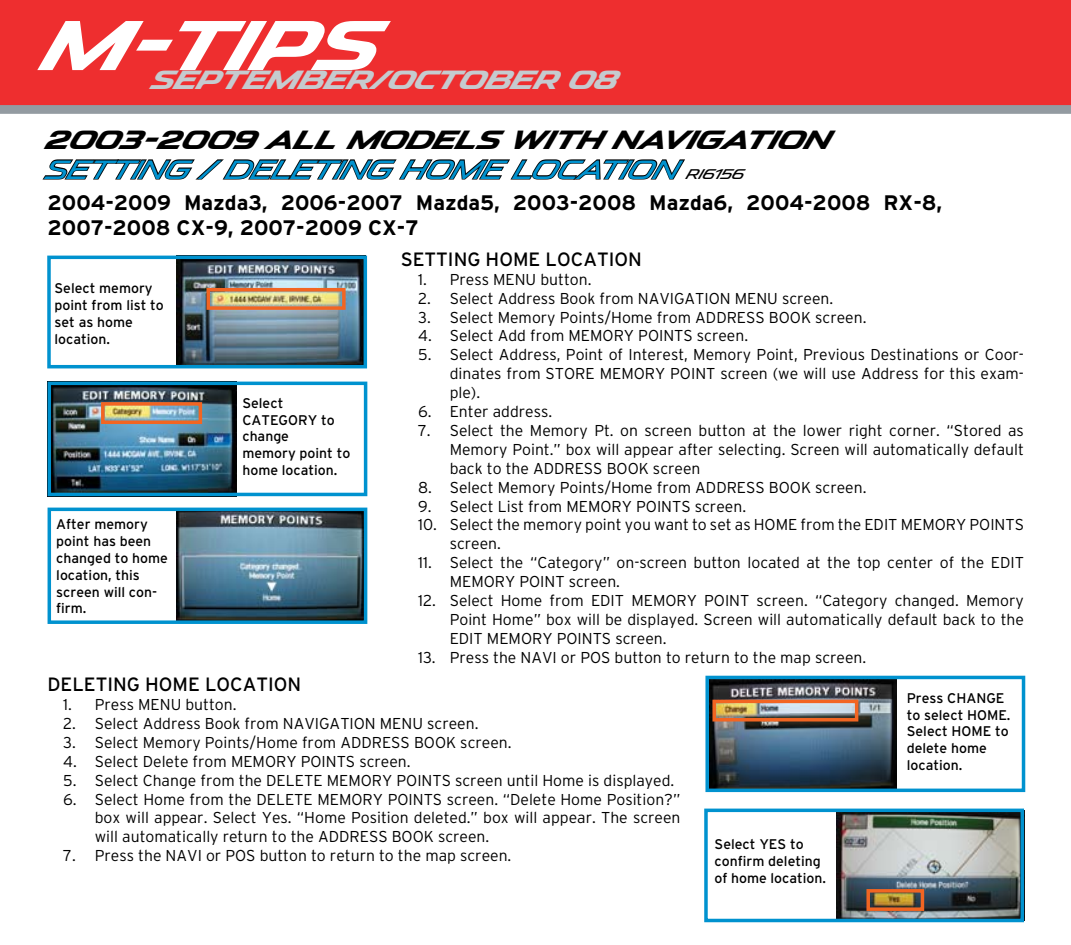
<style>
.page{position:relative;width:1071px;height:945px;background:#fff}
.page>*{position:absolute;margin:0;border:0;box-sizing:border-box;transform-origin:0 0}
.t1{font:700 70px "Mazda";color:#fff}
.t2{font:700 26.25px/29.4px "Mazda";color:#000}
.t3{font:700 26.25px "Mazda";color:#c5cbcf}
.t4{font:700 21px/25.2px "Interstate";color:#000}
.t5{font:19.25px "Interstate";color:#000}
.t6{font:300 15.75px/18.9px "Interstate";color:#000}
.t7{font:14px/16.8px "Interstate";color:#000}
.s1{font-weight:400;color:#0092cf}
.s2{font-weight:400;font-size:14px}
</style>
<div class="page">
<svg style="left:0;top:0;width:1070px;height:114px;background:#e73638"></svg>
<svg style="left:1070px;top:0;width:1px;height:114px"></svg>
<img style="left:710px;top:681px;width:187px;height:106px">
<div style="left:705px;top:676px;width:320px;height:116px;border:4px solid #0092cf"></div>
<img style="left:177px;top:513px;width:185px;height:106px">
<div style="left:48px;top:508px;width:319px;height:116px;border:4px solid #0092cf"></div>
<img style="left:53px;top:387px;width:184px;height:104px">
<div style="left:48px;top:382px;width:319px;height:114px;border:4px solid #0092cf"></div>
<img style="left:177px;top:261px;width:185px;height:102px">
<div style="left:47px;top:256px;width:320px;height:112px;border:4px solid #0092cf"></div>
<svg style="left:42px;top:159px;width:643px;height:21px"></svg>
<img style="left:836px;top:814px;width:183px;height:103px">
<div style="left:206px;top:288px;width:140px;height:22px;border:4px solid #f26522"></div>
<div style="left:101px;top:402px;width:101px;height:22px;border:4px solid #f26522"></div>
<div style="left:704px;top:809px;width:320px;height:113px;border:4px solid #0092cf"></div>
<div style="left:712px;top:700px;width:146px;height:22px;border:4px solid #f26522"></div>
<div style="left:866px;top:889px;width:58px;height:22px;border:4px solid #f26522"></div>
<h1 class="t1" style="left:47px;top:3px;width:336px">M-TIPS</h1>
<h2 class="t3" style="left:153px;top:64px;width:468px">SEPTEMBER/OCTOBER 08</h2>
<h2 class="t2" style="left:48px;top:126px;width:786px">2003-2009 ALL MODELS WITH NAVIGATION<br><span class="s1">SETTING / DELETING HOME LOCATION</span> <span class="s2">RI6156</span></h2>
<h3 class="t4" style="left:48px;top:189px;width:896px">2004-2009 Mazda3, 2006-2007 Mazda5, 2003-2008 Mazda6, 2004-2008 RX-8,<br>2007-2008 CX-9, 2007-2009 CX-7</h3>
<p class="t5" style="left:401px;top:248px;width:243px">SETTING HOME LOCATION</p>
<p class="t6" style="left:450px;top:270px;width:576px">Press MENU button.<br>Select Address Book from NAVIGATION MENU screen.<br>Select Memory Points/Home from ADDRESS BOOK screen.<br>Select Add from MEMORY POINTS screen.<br>Select Address, Point of Interest, Memory Point, Previous Destinations or Coor&shy;dinates from STORE MEMORY POINT screen (we will use Address for this exam&shy;ple).<br>Enter address.<br>Select the Memory Pt. on screen button at the lower right corner. “Stored as Memory Point.” box will appear after selecting. Screen will automatically default back to the ADDRESS BOOK screen<br>Select Memory Points/Home from ADDRESS BOOK screen.<br>Select List from MEMORY POINTS screen.<br>Select the memory point you want to set as HOME from the EDIT MEMORY POINTS screen.<br>Select the “Category” on-screen button located at the top center of the EDIT MEMORY POINT screen.<br>Select Home from EDIT MEMORY POINT screen. “Category changed. Memory Point Home” box will be displayed. Screen will automatically default back to the EDIT MEMORY POINTS screen.<br>Press the NAVI or POS button to return to the map screen.</p>
<p class="t6" style="left:418px;top:270px;width:15px">1.<br>2.<br>3.<br>4.<br>5.</p>
<p class="t7" style="left:55px;top:280px;width:111px">Select memory point from list to set as home location.</p>
<p class="t7" style="left:242px;top:394px;width:109px">Select<br>CATEGORY to change<br>memory point to home location.</p>
<p class="t6" style="left:418px;top:402px;width:15px">6.<br>7.</p>
<p class="t6" style="left:418px;top:478px;width:20px">8.<br>9.<br>10.</p>
<p class="t6" style="left:418px;top:553px;width:15px">11.</p>
<p class="t6" style="left:418px;top:591px;width:19px">12.</p>
<p class="t7" style="left:56px;top:516px;width:113px">After memory point has been changed to home location, this screen will con&shy;firm.</p>
<p class="t6" style="left:418px;top:648px;width:19px">13.</p>
<p class="t5" style="left:48px;top:674px;width:255px">DELETING HOME LOCATION</p>
<p class="t6" style="left:95px;top:695px;width:587px">Press MENU button.<br>Select Address Book from NAVIGATION MENU screen.<br>Select Memory Points/Home from ADDRESS BOOK screen.<br>Select Delete from MEMORY POINTS screen.<br>Select Change from the DELETE MEMORY POINTS screen until Home is displayed.<br>Select Home from the DELETE MEMORY POINTS screen. “Delete Home Position?” box will appear. Select Yes. “Home Position deleted.” box will appear. The screen will automatically return to the ADDRESS BOOK screen.<br>Press the NAVI or POS button to return to the map screen.</p>
<p class="t6" style="left:63px;top:695px;width:15px">1.<br>2.<br>3.<br>4.<br>5.<br>6.</p>
<p class="t6" style="left:63px;top:846px;width:14px">7.</p>
<p class="t7" style="left:715px;top:836px;width:113px">Select YES to confirm deleting of home location.</p>
<p class="t7" style="left:907px;top:689px;width:105px">Press CHANGE to select HOME.<br>Select HOME to delete home location.</p>
</div>
